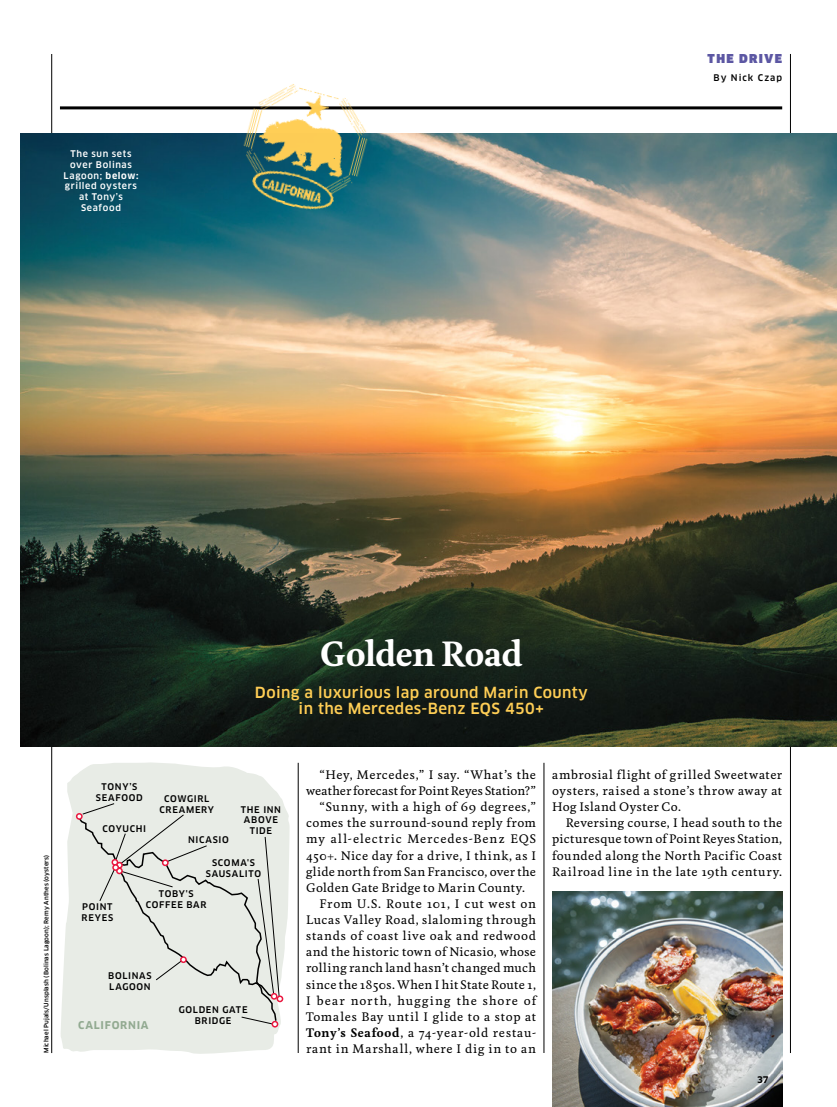
<style>
.page{position:relative;width:837px;height:1107px;background:#fff}
.page>*{position:absolute;margin:0;border:0;box-sizing:border-box;transform-origin:0 0}
.t1{font:700 33px "Feijoa";letter-spacing:-.015em;color:#fff}
.t2{font:500 15px/16.2px "Clan";letter-spacing:.025em;color:#ffce55;text-align:center}
.t3{font:900 12px "Clan";letter-spacing:.12em;color:#5c57a3}
.t4{font:500 11.7px/16px "Feijoa";letter-spacing:.05em;color:#000;text-align:justify}
.t5{font:500 11.7px "Feijoa";letter-spacing:.025em;color:#000}
.t6{font:500 11.7px "Feijoa";letter-spacing:.03em;color:#000}
.t7{font:500 11.7px "Feijoa";letter-spacing:.005em;color:#000}
.t8{font:500 11.7px "Feijoa";letter-spacing:.085em;color:#000}
.t9{font:500 11.7px "Feijoa";letter-spacing:.095em;color:#000}
.t10{font:700 10.5px "Clan";letter-spacing:.07em;color:#92aa91}
.t11{font:500 9px/10.8px "Clan";letter-spacing:.075em;color:#000;text-align:center}
.t12{font:500 9px/10.8px "Clan";letter-spacing:.07em;color:#fff;text-align:center}
.t13{font:500 9px "Clan";letter-spacing:.12em;color:#000}
.t14{font:700 9px "Clan";color:#000}
.t15{font:500 6px "Clan";letter-spacing:.015em;color:#000}
.s1{font-weight:700}
</style>
<div class="page">
<svg style="left:61px;top:762px;width:229px;height:292px;fill:#e8ece6"></svg>
<hr style="left:51px;top:54px;width:1px;height:999px;background:#000">
<hr style="left:790px;top:54px;width:1px;height:999px;background:#000">
<hr style="left:298px;top:763px;width:1px;height:290px;background:#000">
<hr style="left:544px;top:763px;width:1px;height:290px;background:#000">
<hr style="left:60px;top:106px;width:722px;height:3px;background:#000">
<img style="left:21px;top:134px;width:816px;height:613px">
<img style="left:222px;top:84px;width:167px;height:142px">
<img style="left:552px;top:892px;width:230px;height:215px">
<div style="left:76px;top:818px;width:202px;height:204px;background:#e8ece6"></div>
<div style="left:76px;top:813px;width:7px;height:7px;border:2px solid #ea173f;border-radius:50%"></div>
<svg style="left:241px;top:1017px;width:37px;height:10px"></svg>
<div style="left:272px;top:1021px;width:6px;height:7px;border:2px solid #ea173f;border-radius:50%"></div>
<svg style="left:77px;top:803px;width:206px;height:199px;background:#e0e2dd"></svg>
<div style="left:271px;top:993px;width:7px;height:7px;border:2px solid #ea173f;border-radius:50%"></div>
<p class="t12" style="left:64px;top:148px;width:76px">The sun sets over Bolinas<br>Lagoon; <span class="s1">below: </span>grilled oysters at Tony’s<br>Seafood</p>
<p class="t3" style="left:708px;top:51px;width:76px">THE DRIVE</p>
<p class="t13" style="left:714px;top:72px;width:70px">By Nick Czap</p>
<p class="t15" style="left:43px;top:1053px;width:200px;rotate:-90deg">Michael Pujals/Unsplash (Bolinas Lagoon); Remy Anthes (oysters)</p>
<h1 class="t1" style="left:320px;top:631px;width:204px">Golden Road</h1>
<p class="t2" style="left:255px;top:685px;width:334px">Doing a luxurious lap around Marin County in the Mercedes-Benz EQS 450+</p>
<p class="t11" style="left:96px;top:782px;width:48px">TONY’S<br>SEAFOOD</p>
<p class="t11" style="left:103px;top:823px;width:45px">COYUCHI</p>
<p class="t11" style="left:160px;top:793px;width:56px">COWGIRL<br>CREAMERY</p>
<p class="t11" style="left:188px;top:834px;width:42px">NICASIO</p>
<p class="t11" style="left:241px;top:804px;width:42px">THE INN<br>ABOVE<br>TIDE</p>
<p class="t11" style="left:206px;top:857px;width:57px">SCOMA'S<br>SAUSALITO</p>
<p class="t11" style="left:82px;top:902px;width:33px;text-align:left">POINT<br>REYES</p>
<p class="t11" style="left:146px;top:889px;width:62px">TOBY'S<br>COFFEE BAR</p>
<p class="t11" style="left:108px;top:971px;width:45px;text-align:left">BOLINAS<br>LAGOON</p>
<p class="t10" style="left:78px;top:1019px;width:72px">CALIFORNIA</p>
<p class="t11" style="left:179px;top:1004px;width:70px">GOLDEN GATE<br>BRIDGE</p>
<p class="t4" style="left:320px;top:767px;width:218px">“Hey, Mercedes,” I say. “What’s the</p>
<p class="t7" style="left:306px;top:783px;width:231px">weather forecast for Point Reyes Station?”</p>
<p class="t4" style="left:320px;top:799px;width:218px">“Sunny, with a high of 69 degrees,”</p>
<p class="t4" style="left:306px;top:815px;width:232px">comes the surround-sound reply from</p>
<p class="t8" style="left:306px;top:832px;width:231px">my all-electric Mercedes-Benz EQS</p>
<p class="t4" style="left:306px;top:848px;width:231px">450+. Nice day for a drive, I think, as I</p>
<p class="t5" style="left:306px;top:864px;width:231px">glide north from San Francisco, over the</p>
<p class="t4" style="left:306px;top:880px;width:221px">Golden Gate Bridge to Marin County.</p>
<p class="t4" style="left:320px;top:896px;width:218px">From U.S. Route 101, I cut west on</p>
<p class="t4" style="left:306px;top:912px;width:232px">Lucas Valley Road, slaloming through</p>
<p class="t4" style="left:306px;top:928px;width:232px">stands of coast live oak and redwood</p>
<p class="t6" style="left:306px;top:945px;width:232px">and the historic town of Nicasio, whose</p>
<p class="t6" style="left:306px;top:961px;width:231px">rolling ranch land hasn’t changed much</p>
<p class="t5" style="left:306px;top:977px;width:232px">since the 1850s. When I hit State Route 1,</p>
<p class="t9" style="left:306px;top:993px;width:232px">I bear north, hugging the shore of</p>
<p class="t4" style="left:306px;top:1009px;width:232px">Tomales Bay until I glide to a stop at</p>
<p class="t4" style="left:306px;top:1025px;width:232px"><span class="s1">Tony’s Seafood</span>, a 74-year-old restau-</p>
<p class="t4" style="left:306px;top:1041px;width:231px">rant in Marshall, where I dig in to an</p>
<p class="t4" style="left:552px;top:767px;width:232px">ambrosial flight of grilled Sweetwater oysters, raised a stone’s throw away at Hog Island Oyster Co.</p>
<p class="t4" style="left:552px;top:815px;width:232px;text-indent:13px">Reversing course, I head south to the picturesque town of Point Reyes Station, founded along the North Pacific Coast Railroad line in the late 19th century.</p>
<p class="t14" style="left:757px;top:1074px;width:13px">37</p>
</div>
